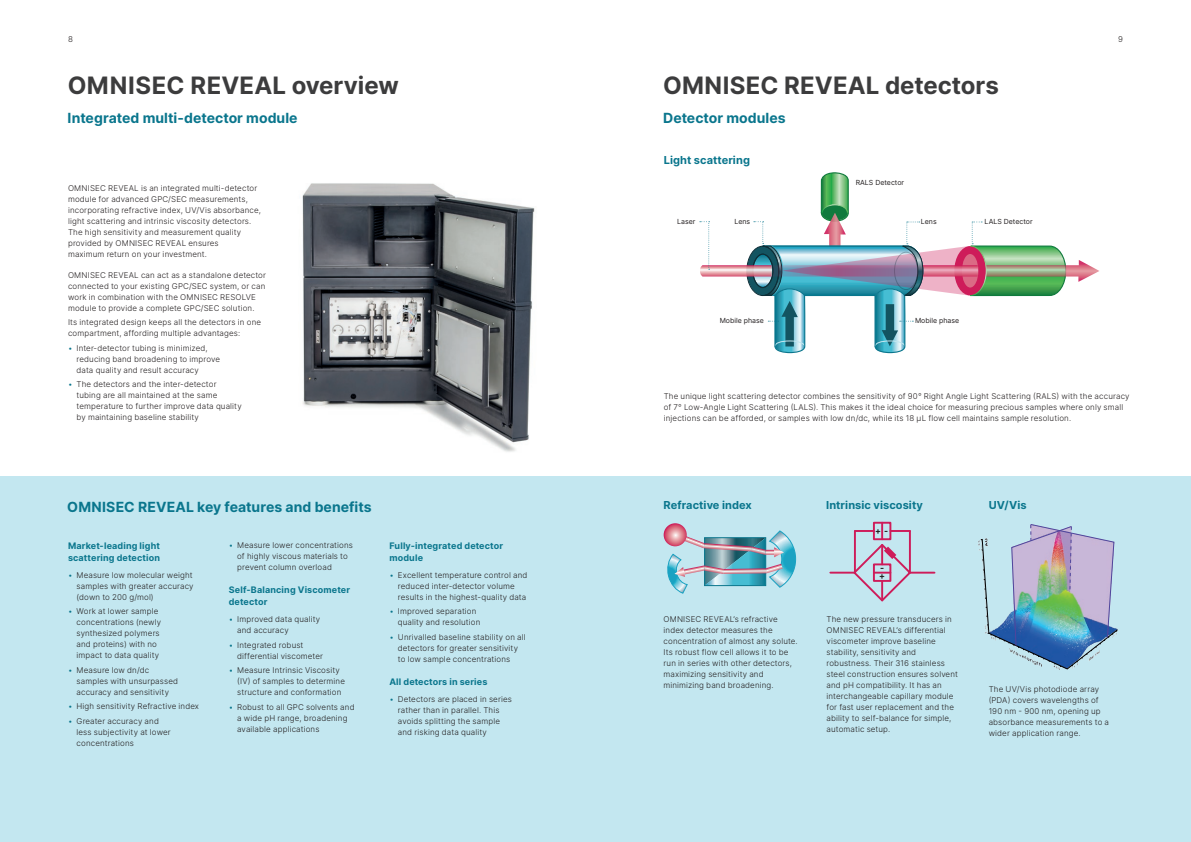
<style>
.page{position:relative;width:1191px;height:842px;background:#fff}
.page>*{position:absolute;margin:0;border:0;box-sizing:border-box;transform-origin:0 0}
.t1{font:700 24px "Inter";letter-spacing:.005em;color:#3c3c3d}
.t2{font:700 14px "Inter";color:#0a768d}
.t3{font:700 11px "Inter";letter-spacing:.005em;color:#0a768d}
.t4{font:700 9px/12px "Inter";letter-spacing:.015em;color:#0a768d}
.t5{font:700 8.7px "Inter";color:#231f20}
.t6{font:300 8px/11px "Inter";letter-spacing:.015em;color:#231f20}
.t7{font:7px "Inter";color:#231f20}
.s1{color:#0a768d}
</style>
<div class="page">
<div style="left:0;top:476px;width:1191px;height:366px;background:#c3e7f0"></div>
<img style="left:980px;top:524px;width:137px;height:145px">
<img style="left:302px;top:183px;width:233px;height:269px">
<svg style="left:663px;top:523px;width:23px;height:23px"></svg>
<svg style="left:666px;top:530px;width:130px;height:64px"></svg>
<hr style="left:830px;top:572px;width:25px;height:2px;background:#ce1c5a">
<hr style="left:910px;top:572px;width:24px;height:2px;background:#ce1c5a">
<div style="left:873px;top:522px;width:18px;height:18px;border:2px solid #ce1c5a"></div>
<svg style="left:851px;top:523px;width:61px;height:79px"></svg>
<svg style="left:700px;top:172px;width:399px;height:182px"></svg>
<p class="t6" style="left:68px;top:34px;width:6px">8</p>
<p class="t6" style="left:1118px;top:34px;width:6px">9</p>
<h1 class="t1" style="left:68px;top:68px;width:333px">OMNISEC REVEAL overview</h1>
<h2 class="t2" style="left:68px;top:108px;width:232px">Integrated multi-detector module</h2>
<h1 class="t1" style="left:663px;top:68px;width:337px">OMNISEC REVEAL detectors</h1>
<h2 class="t2" style="left:663px;top:108px;width:124px">Detector modules</h2>
<p class="t6" style="left:68px;top:182px;width:194px">OMNISEC REVEAL is an integrated multi-detector module for advanced GPC/SEC measurements, incorporating refractive index, UV/Vis absorbance, light scattering and intrinsic viscosity detectors.<br>The high sensitivity and measurement quality provided by OMNISEC REVEAL ensures<br>maximum return on your investment.</p>
<p class="t6" style="left:68px;top:269px;width:199px">OMNISEC REVEAL can act as a standalone detector connected to your existing GPC/SEC system, or can work in combination with the OMNISEC RESOLVE module to provide a complete GPC/SEC solution.</p>
<p class="t6" style="left:68px;top:317px;width:195px">Its integrated design keeps all the detectors in one compartment, affording multiple advantages:</p>
<p class="t6" style="left:77px;top:342px;width:145px;text-indent:-9px"><span class="s1">•</span> Inter-detector tubing is minimized, reducing band broadening to improve data quality and result accuracy</p>
<p class="t6" style="left:77px;top:379px;width:167px;text-indent:-9px"><span class="s1">•</span> The detectors and the inter-detector tubing are all maintained at the same temperature to further improve data quality by maintaining baseline stability</p>
<h2 class="t2" style="left:67px;top:497px;width:306px">OMNISEC REVEAL key features and benefits</h2>
<p class="t4" style="left:68px;top:539px;width:93px">Market-leading light scattering detection</p>
<p class="t6" style="left:77px;top:569px;width:118px;text-align:justify;text-indent:-9px"><span class="s1">•</span> Measure low molecular weight samples with greater accuracy (down to 200 g/mol)</p>
<p class="t6" style="left:77px;top:606px;width:86px;text-indent:-9px"><span class="s1">•</span> Work at lower sample concentrations (newly synthesized polymers and proteins) with no impact to data quality</p>
<p class="t6" style="left:77px;top:664px;width:103px;text-indent:-9px"><span class="s1">•</span> Measure low dn/dc samples with unsurpassed accuracy and sensitivity</p>
<p class="t6" style="left:68px;top:701px;width:133px"><span class="s1">•</span> High sensitivity Refractive index</p>
<p class="t6" style="left:77px;top:715px;width:96px;text-indent:-9px"><span class="s1">•</span> Greater accuracy and less subjectivity at lower concentrations</p>
<p class="t6" style="left:237px;top:539px;width:117px;text-indent:-9px"><span class="s1">•</span> Measure lower concentrations of highly viscous materials to prevent column overload</p>
<p class="t4" style="left:229px;top:584px;width:123px">Self-Balancing Viscometer detector</p>
<p class="t6" style="left:237px;top:613px;width:84px;text-indent:-9px"><span class="s1">•</span> Improved data quality and accuracy</p>
<p class="t6" style="left:237px;top:639px;width:87px;text-indent:-9px"><span class="s1">•</span> Integrated robust differential viscometer</p>
<p class="t6" style="left:237px;top:665px;width:109px;text-indent:-9px"><span class="s1">•</span> Measure Intrinsic Viscosity (IV) of samples to determine structure and conformation</p>
<p class="t6" style="left:237px;top:701px;width:119px;text-indent:-9px"><span class="s1">•</span> Robust to all GPC solvents and a wide pH range, broadening available applications</p>
<p class="t4" style="left:389px;top:539px;width:115px">Fully-integrated detector module</p>
<p class="t6" style="left:398px;top:569px;width:131px;text-indent:-9px"><span class="s1">•</span> Excellent temperature control and reduced inter-detector volume results in the highest-quality data</p>
<p class="t6" style="left:398px;top:606px;width:84px;text-indent:-9px"><span class="s1">•</span> Improved separation quality and resolution</p>
<p class="t6" style="left:398px;top:631px;width:129px;text-indent:-9px"><span class="s1">•</span> Unrivalled baseline stability on all detectors for greater sensitivity to low sample concentrations</p>
<p class="t4" style="left:389px;top:676px;width:100px">All detectors in series</p>
<p class="t6" style="left:398px;top:693px;width:115px;text-indent:-9px"><span class="s1">•</span> Detectors are placed in series rather than in parallel. This avoids splitting the sample and risking data quality</p>
<h3 class="t3" style="left:664px;top:152px;width:88px">Light scattering</h3>
<p class="t7" style="left:855px;top:177px;width:50px">RALS Detector</p>
<p class="t7" style="left:677px;top:216px;width:20px">Laser</p>
<p class="t7" style="left:734px;top:216px;width:17px">Lens</p>
<p class="t7" style="left:921px;top:216px;width:17px">Lens</p>
<p class="t7" style="left:984px;top:216px;width:50px">LALS Detector</p>
<p class="t7" style="left:719px;top:315px;width:46px">Mobile phase</p>
<p class="t7" style="left:915px;top:315px;width:46px">Mobile phase</p>
<p class="t6" style="left:664px;top:390px;width:467px">The unique light scattering detector combines the sensitivity of 90° Right Angle Light Scattering (RALS) with the accuracy of 7° Low-Angle Light Scattering (LALS). This makes it the ideal choice for measuring precious samples where only small injections can be afforded, or samples with low dn/dc, while its 18 µL flow cell maintains sample resolution.</p>
<h3 class="t3" style="left:663px;top:497px;width:90px">Refractive index</h3>
<h3 class="t3" style="left:826px;top:497px;width:98px">Intrinsic viscosity</h3>
<h3 class="t3" style="left:988px;top:497px;width:40px">UV/Vis</h3>
<p class="t5" style="left:875px;top:524px;width:15px">+ -</p>
<p class="t5" style="left:880px;top:562px;width:6px">-</p>
<p class="t5" style="left:879px;top:570px;width:7px">+</p>
<p class="t6" style="left:663px;top:613px;width:136px">OMNISEC REVEAL’s refractive index detector measures the concentration of almost any solute.<br>Its robust flow cell allows it to be run in series with other detectors, maximizing sensitivity and minimizing band broadening.</p>
<p class="t6" style="left:826px;top:613px;width:133px">The new pressure transducers in<br>OMNISEC REVEAL’s differential viscometer improve baseline stability, sensitivity and robustness. Their 316 stainless steel construction ensures solvent and pH compatibility. It has an interchangeable capillary module for fast user replacement and the ability to self-balance for simple, automatic setup.</p>
<p class="t6" style="left:988px;top:683px;width:122px">The UV/Vis photodiode array (PDA) covers wavelengths of<br>190 nm - 900 nm, opening up absorbance measurements to a wider application range.</p>
</div>
